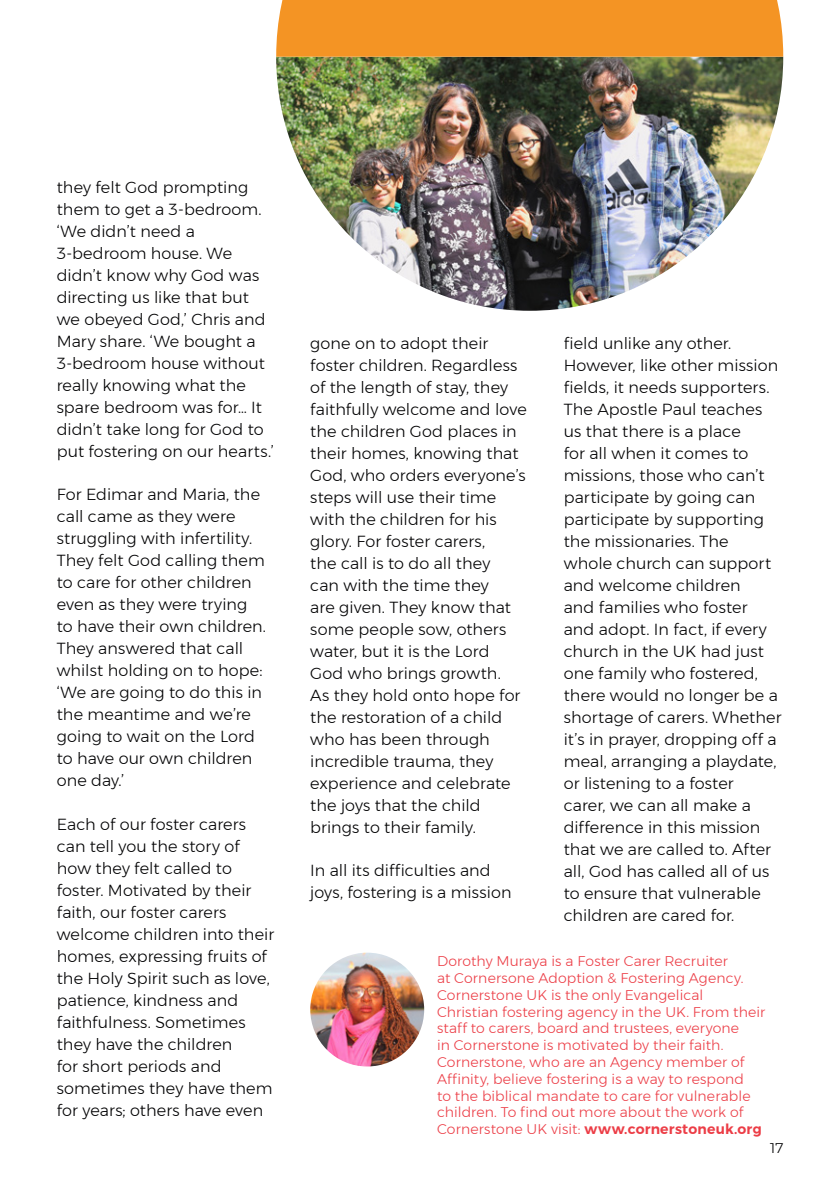
<style>
.page{position:relative;width:840px;height:1191px;background:#fff}
.page>*{position:absolute;margin:0;border:0;box-sizing:border-box;transform-origin:0 0}
.t1{font:300 16px/22px "Montserrat";letter-spacing:.005em;color:#000002}
.t2{font:300 14px/16.8px "Montserrat";letter-spacing:.01em;color:#ec3d46}
.t3{font:300 14px "Montserrat";color:#000002}
.s1{font-weight:600}
</style>
<div class="page">
<img style="left:310px;top:952px;width:114px;height:114px;border-radius:57px">
<img style="left:276px;top:57px;width:506px;height:254px">
<div style="left:276px;top:0;width:506px;height:57px;background:#f49424"></div>
<p class="t1" style="left:57px;top:176px;width:218px">they felt God prompting them to get a 3-bedroom. ‘We didn’t need a<br>3-bedroom house. We didn’t know why God was directing us like that but we obeyed God,’ Chris and<br>Mary share. ‘We bought a<br>3-bedroom house without really knowing what the spare bedroom was for… It didn’t take long for God to put fostering on our hearts.’</p>
<p class="t1" style="left:57px;top:483px;width:211px">For Edimar and Maria, the call came as they were struggling with infertility.<br>They felt God calling them to care for other children even as they were trying to have their own children.<br>They answered that call whilst holding on to hope: ‘We are going to do this in the meantime and we’re going to wait on the Lord to have our own children one day.’</p>
<p class="t1" style="left:57px;top:812px;width:219px">Each of our foster carers can tell you the story of how they felt called to foster. Motivated by their faith, our foster carers welcome children into their homes, expressing fruits of the Holy Spirit such as love, patience, kindness and faithfulness. Sometimes they have the children<br>for short periods and sometimes they have them for years; others have even</p>
<p class="t1" style="left:310px;top:332px;width:218px">gone on to adopt their foster children. Regardless of the length of stay, they faithfully welcome and love the children God places in their homes, knowing that<br>God, who orders everyone’s steps will use their time with the children for his glory. For foster carers,<br>the call is to do all they<br>can with the time they<br>are given. They know that some people sow, others water, but it is the Lord<br>God who brings growth.<br>As they hold onto hope for the restoration of a child who has been through incredible trauma, they experience and celebrate the joys that the child brings to their family.</p>
<p class="t1" style="left:310px;top:859px;width:203px">In all its difficulties and joys, fostering is a mission</p>
<p class="t1" style="left:563px;top:332px;width:219px">field unlike any other.<br>However, like other mission fields, it needs supporters.<br>The Apostle Paul teaches us that there is a place<br>for all when it comes to missions, those who can’t participate by going can participate by supporting the missionaries. The<br>whole church can support and welcome children<br>and families who foster and adopt. In fact, if every church in the UK had just one family who fostered, there would no longer be a shortage of carers. Whether it’s in prayer, dropping off a meal, arranging a playdate, or listening to a foster<br>carer, we can all make a difference in this mission that we are called to. After all, God has called all of us to ensure that vulnerable children are cared for.</p>
<p class="t2" style="left:437px;top:952px;width:329px">Dorothy Muraya is a Foster Carer Recruiter<br>at Cornersone Adoption &amp; Fostering Agency.<br>Cornerstone UK is the only Evangelical Christian fostering agency in the UK. From their staff to carers, board and trustees, everyone<br>in Cornerstone is motivated by their faith.<br>Cornerstone, who are an Agency member of Affinity, believe fostering is a way to respond<br>to the biblical mandate to care for vulnerable children. To find out more about the work of Cornerstone UK visit: <span class="s1">www.cornerstoneuk.org</span></p>
<p class="t3" style="left:769px;top:1137px;width:14px">17</p>
</div>
